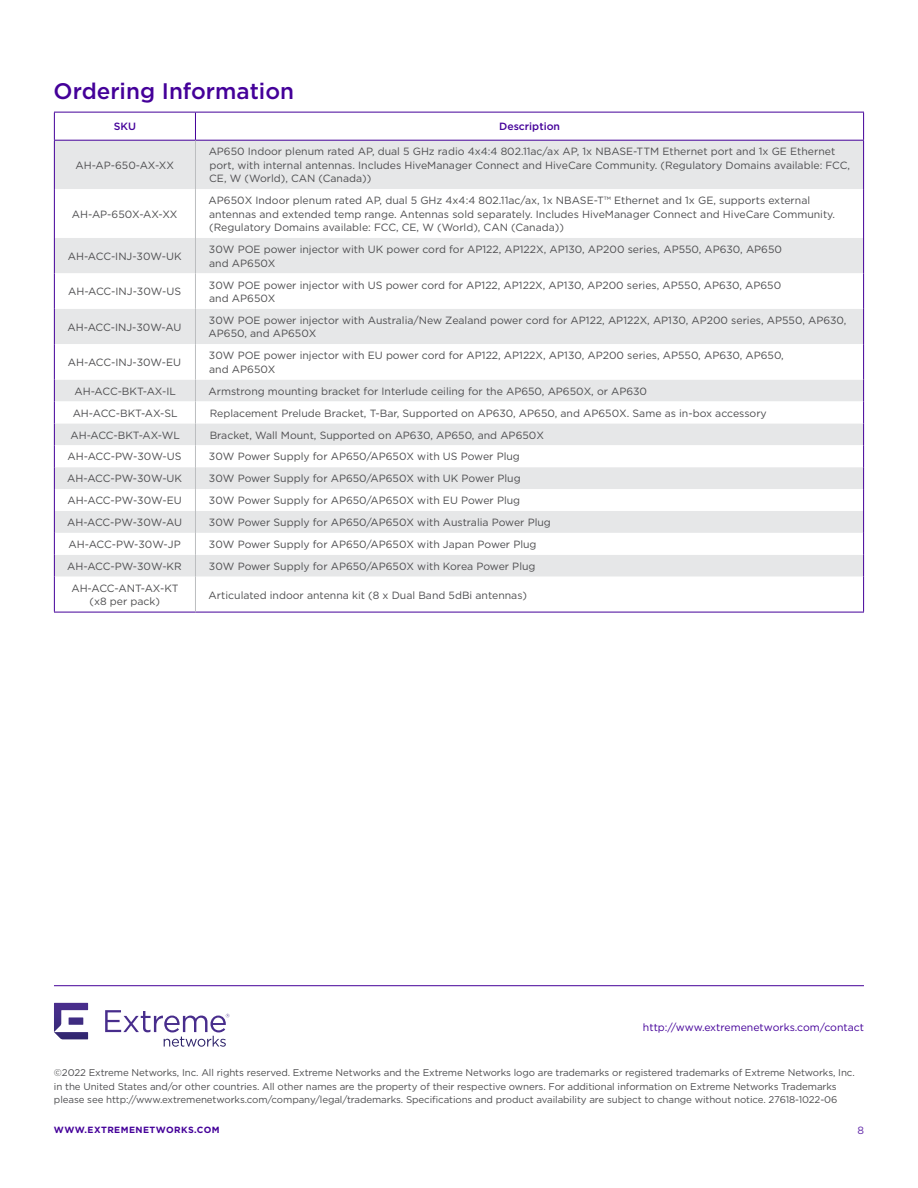
<style>
.page{position:relative;width:918px;height:1188px;background:#fff}
.page>*{position:absolute;margin:0;border:0;box-sizing:border-box;transform-origin:0 0}
.t1{font:500 22.5px "Gotham";color:#409}
.t2{font:10.5px/13.5px "Gotham";color:#4d4d4f}
.t3{font:10.5px "Gotham";color:#409}
.t4{font:500 10.5px "Gotham";color:#409}
.t5{font:10.5px "Gotham";color:#6026a8}
.t6{font:9.75px/13.5px "Gotham";letter-spacing:-.01em;color:#4d4d4f}
.t7{font:700 9px "Gotham";letter-spacing:.05em;color:#409}
</style>
<div class="page">
<hr style="left:54px;top:985px;width:810px;height:1px;background:#409">
<svg style="left:105px;top:1010px;width:124px;height:37px"></svg>
<svg style="left:54px;top:1003px;width:34px;height:36px"></svg>
<div style="left:55px;top:141px;width:808px;height:48px;background:#e6e7e8"></div>
<svg style="left:55px;top:238px;width:808px;height:374px"></svg>
<hr style="left:54px;top:140px;width:141px;height:1px;background:#409">
<hr style="left:195px;top:140px;width:669px;height:1px;background:#409">
<hr style="left:863px;top:141px;width:1px;height:48px;background:#409">
<hr style="left:863px;top:189px;width:1px;height:49px;background:#409">
<hr style="left:863px;top:238px;width:1px;height:35px;background:#409">
<hr style="left:863px;top:273px;width:1px;height:36px;background:#409">
<hr style="left:863px;top:309px;width:1px;height:35px;background:#409">
<hr style="left:863px;top:344px;width:1px;height:36px;background:#409">
<hr style="left:863px;top:577px;width:1px;height:35px;background:#409">
<svg style="left:54px;top:112px;width:810px;height:28px"></svg>
<hr style="left:54px;top:141px;width:1px;height:48px;background:#409">
<hr style="left:54px;top:189px;width:1px;height:49px;background:#409">
<hr style="left:54px;top:238px;width:1px;height:35px;background:#409">
<hr style="left:54px;top:273px;width:1px;height:36px;background:#409">
<hr style="left:54px;top:309px;width:1px;height:35px;background:#409">
<hr style="left:54px;top:344px;width:1px;height:36px;background:#409">
<hr style="left:54px;top:577px;width:1px;height:35px;background:#409">
<hr style="left:54px;top:612px;width:141px;height:1px;background:#409">
<hr style="left:195px;top:612px;width:669px;height:1px;background:#409">
<svg style="left:54px;top:380px;width:1px;height:197px"></svg>
<svg style="left:863px;top:380px;width:1px;height:197px"></svg>
<hr style="left:195px;top:141px;width:1px;height:48px;background:#bcbec0">
<hr style="left:195px;top:189px;width:1px;height:49px;background:#bcbec0">
<hr style="left:195px;top:238px;width:1px;height:35px;background:#bcbec0">
<hr style="left:195px;top:273px;width:1px;height:36px;background:#bcbec0">
<hr style="left:195px;top:309px;width:1px;height:35px;background:#bcbec0">
<hr style="left:195px;top:344px;width:1px;height:36px;background:#bcbec0">
<svg style="left:195px;top:380px;width:1px;height:197px"></svg>
<hr style="left:195px;top:577px;width:1px;height:35px;background:#bcbec0">
<h1 class="t1" style="left:54px;top:76px;width:242px">Ordering Information</h1>
<p class="t4" style="left:114px;top:120px;width:24px">SKU</p>
<p class="t4" style="left:499px;top:120px;width:62px">Description</p>
<p class="t2" style="left:75px;top:158px;width:100px">AH-AP-650-AX-XX</p>
<p class="t2" style="left:209px;top:145px;width:643px">AP650 Indoor plenum rated AP, dual 5 GHz radio 4x4:4 802.11ac/ax AP, 1x NBASE-TTM Ethernet port and 1x GE Ethernet port, with internal antennas. Includes HiveManager Connect and HiveCare Community. (Regulatory Domains available: FCC,<br>CE, W (World), CAN (Canada))</p>
<p class="t2" style="left:72px;top:207px;width:107px">AH-AP-650X-AX-XX</p>
<p class="t2" style="left:209px;top:194px;width:628px">AP650X Indoor plenum rated AP, dual 5 GHz 4x4:4 802.11ac/ax, 1x NBASE-T™ Ethernet and 1x GE, supports external antennas and extended temp range. Antennas sold separately. Includes HiveManager Connect and HiveCare Community. (Regulatory Domains available: FCC, CE, W (World), CAN (Canada))</p>
<p class="t2" style="left:68px;top:249px;width:115px">AH-ACC-INJ-30W-UK</p>
<p class="t2" style="left:209px;top:242px;width:575px">30W POE power injector with UK power cord for AP122, AP122X, AP130, AP200 series, AP550, AP630, AP650 and AP650X</p>
<p class="t2" style="left:68px;top:285px;width:114px">AH-ACC-INJ-30W-US</p>
<p class="t2" style="left:209px;top:278px;width:574px">30W POE power injector with US power cord for AP122, AP122X, AP130, AP200 series, AP550, AP630, AP650 and AP650X</p>
<p class="t2" style="left:68px;top:320px;width:115px">AH-ACC-INJ-30W-AU</p>
<p class="t2" style="left:209px;top:313px;width:639px">30W POE power injector with Australia/New Zealand power cord for AP122, AP122X, AP130, AP200 series, AP550, AP630,<br>AP650, and AP650X</p>
<p class="t2" style="left:68px;top:355px;width:115px">AH-ACC-INJ-30W-EU</p>
<p class="t2" style="left:209px;top:349px;width:576px">30W POE power injector with EU power cord for AP122, AP122X, AP130, AP200 series, AP550, AP630, AP650, and AP650X</p>
<p class="t2" style="left:75px;top:384px;width:103px">AH-ACC-BKT-AX-IL</p>
<p class="t2" style="left:209px;top:384px;width:440px">Armstrong mounting bracket for Interlude ceiling for the AP650, AP650X, or AP630</p>
<p class="t2" style="left:73px;top:406px;width:107px">AH-ACC-BKT-AX-SL</p>
<p class="t2" style="left:210px;top:406px;width:559px">Replacement Prelude Bracket, T-Bar, Supported on AP630, AP650, and AP650X. Same as in-box accessory</p>
<p class="t2" style="left:70px;top:428px;width:111px">AH-ACC-BKT-AX-WL</p>
<p class="t2" style="left:210px;top:428px;width:336px">Bracket, Wall Mount, Supported on AP630, AP650, and AP650X</p>
<p class="t2" style="left:68px;top:450px;width:116px">AH-ACC-PW-30W-US</p>
<p class="t2" style="left:209px;top:450px;width:312px">30W Power Supply for AP650/AP650X with US Power Plug</p>
<p class="t2" style="left:67px;top:472px;width:116px">AH-ACC-PW-30W-UK</p>
<p class="t2" style="left:209px;top:472px;width:313px">30W Power Supply for AP650/AP650X with UK Power Plug</p>
<p class="t2" style="left:67px;top:494px;width:116px">AH-ACC-PW-30W-EU</p>
<p class="t2" style="left:209px;top:494px;width:313px">30W Power Supply for AP650/AP650X with EU Power Plug</p>
<p class="t2" style="left:67px;top:516px;width:116px">AH-ACC-PW-30W-AU</p>
<p class="t2" style="left:209px;top:516px;width:343px">30W Power Supply for AP650/AP650X with Australia Power Plug</p>
<p class="t2" style="left:69px;top:537px;width:114px">AH-ACC-PW-30W-JP</p>
<p class="t2" style="left:209px;top:537px;width:329px">30W Power Supply for AP650/AP650X with Japan Power Plug</p>
<p class="t2" style="left:67px;top:559px;width:116px">AH-ACC-PW-30W-KR</p>
<p class="t2" style="left:209px;top:559px;width:328px">30W Power Supply for AP650/AP650X with Korea Power Plug</p>
<p class="t2" style="left:71px;top:581px;width:109px;text-align:center">AH-ACC-ANT-AX-KT (x8 per pack)</p>
<p class="t2" style="left:209px;top:588px;width:320px">Articulated indoor antenna kit (8 x Dual Band 5dBi antennas)</p>
<p class="t3" style="left:643px;top:1021px;width:223px">http://www.extremenetworks.com/contact</p>
<p class="t6" style="left:54px;top:1066px;width:802px">©2022 Extreme Networks, Inc. All rights reserved. Extreme Networks and the Extreme Networks logo are trademarks or registered trademarks of Extreme Networks, Inc. in the United States and/or other countries. All other names are the property of their respective owners. For additional information on Extreme Networks Trademarks please see http://www.extremenetworks.com/company/legal/trademarks. Specifications and product availability are subject to change without notice. 27618-1022-06</p>
<p class="t7" style="left:54px;top:1124px;width:167px">WWW.EXTREMENETWORKS.COM</p>
<p class="t5" style="left:857px;top:1124px;width:8px">8</p>
</div>
